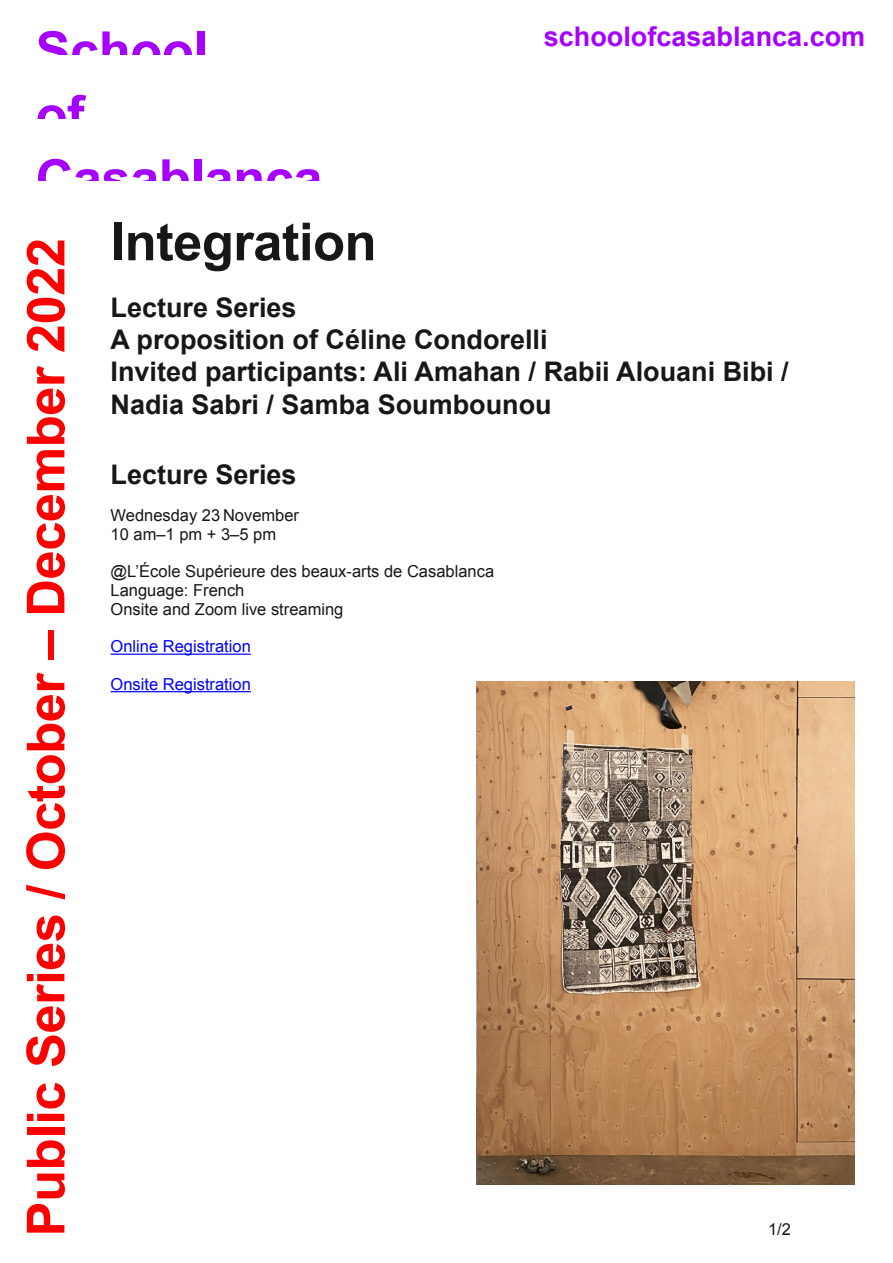
<style>
.page{position:relative;width:893px;height:1263px;background:#fff}
.page>*{position:absolute;margin:0;border:0;box-sizing:border-box;transform-origin:0 0}
.t1{font:700 52.5px "Arial";letter-spacing:-.01em;color:#f00}
.t2{font:700 52.5px/63.9px "Arial";letter-spacing:-.01em;color:#a600ff}
.t3{font:700 52.5px "Arial";letter-spacing:-.01em;color:#181716}
.t4{font:700 27px/32.4px "Arial";color:#181716}
.t5{font:700 27px "Arial";color:#a600ff}
.t6{font:16.5px/18.8px "Arial";color:#181716}
.t7{font:16.5px "Arial";color:#00f}
</style>
<div class="page">
<img style="left:477px;top:681px;width:377px;height:503px">
<hr style="left:111px;top:653px;width:140px;height:2px;background:#00f">
<hr style="left:111px;top:691px;width:140px;height:1px;background:#00f">
<h1 class="t2" style="left:36px;top:19px;width:289px">School<br>of<br>Casablanca</h1>
<p class="t5" style="left:544px;top:21px;width:323px">schoolofcasablanca.com</p>
<h1 class="t1" style="left:16px;top:1236px;width:1000px;rotate:-90deg">Public Series / October – December 2022</h1>
<h1 class="t3" style="left:111px;top:212px;width:268px">Integration</h1>
<p class="t4" style="left:111px;top:291px;width:680px">Lecture Series<br>A proposition of Céline Condorelli<br>Invited participants: Ali Amahan / Rabii Alouani Bibi / Nadia Sabri / Samba Soumbounou</p>
<p class="t4" style="left:111px;top:458px;width:188px">Lecture Series</p>
<p class="t6" style="left:111px;top:506px;width:190px">Wednesday 23 November<br>10 am–1 pm + 3–5 pm</p>
<p class="t6" style="left:111px;top:562px;width:385px">@L’École Supérieure des beaux-arts de Casablanca<br>Language: French<br>Onsite and Zoom live streaming</p>
<p class="t7" style="left:111px;top:637px;width:142px">Online Registration</p>
<p class="t7" style="left:111px;top:675px;width:142px">Onsite Registration</p>
<p class="t6" style="left:768px;top:1220px;width:24px">1/2</p>
</div>
